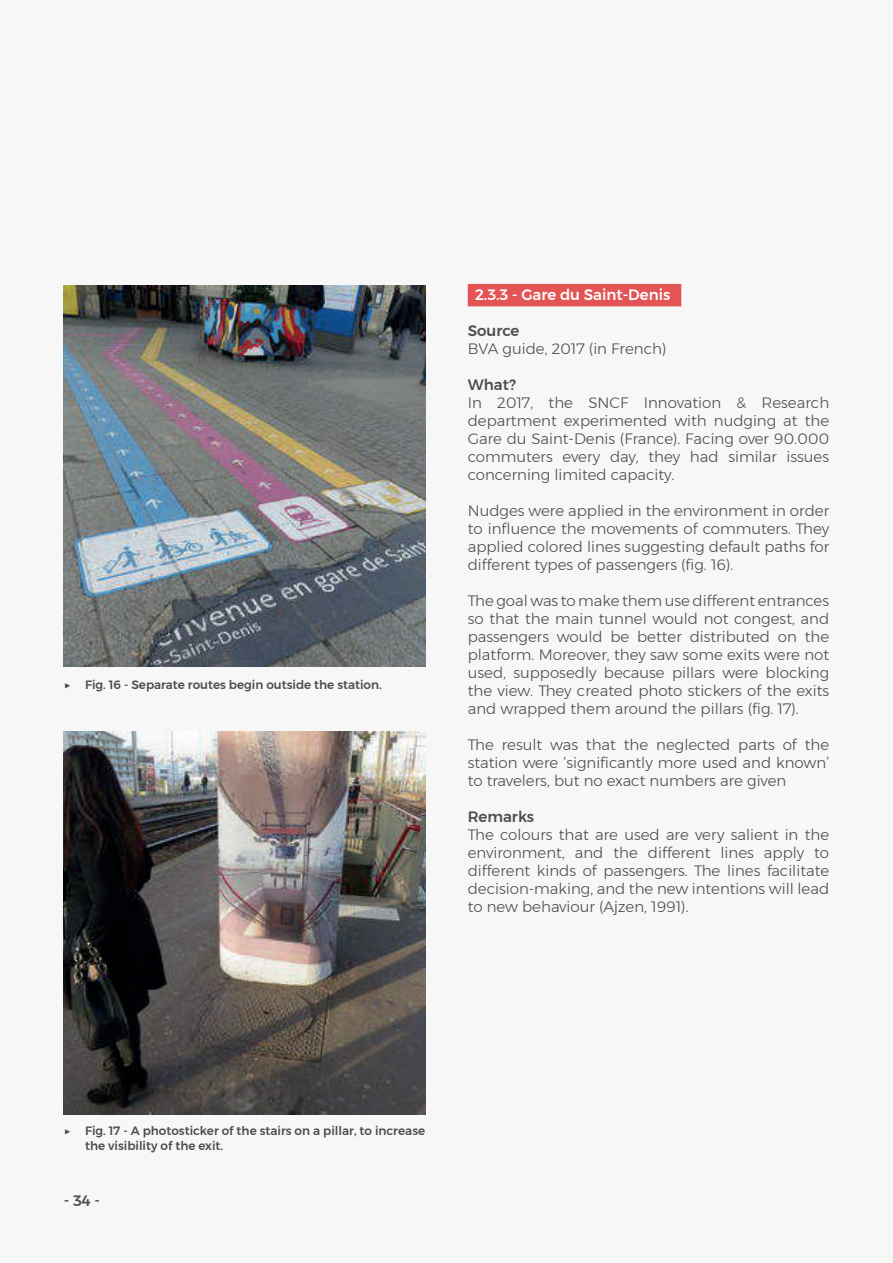
<style>
.page{position:relative;width:893px;height:1263px;background:#f7f7f8}
.page>*{position:absolute;margin:0;border:0;box-sizing:border-box;transform-origin:0 0}
.t1{font:300 15px/18px "Montserrat";color:#4b4c4d;text-align:justify}
.t2{font:500 15px "Montserrat";color:#fff}
.t3{font:500 15px "Montserrat";color:#4b4c4d}
.t4{font:500 12px/14.4px "Montserrat";color:#4b4c4d}
.s1{font-weight:300}
</style>
<div class="page">
<div style="left:468px;top:284px;width:213px;height:22px;background:#e35454"></div>
<img style="left:64px;top:285px;width:361px;height:382px">
<img style="left:64px;top:731px;width:361px;height:383px">
<p class="t4" style="left:64px;top:677px;width:320px"><span class="s1">▶</span> Fig. 16 - Separate routes begin outside the station.</p>
<p class="t2" style="left:475px;top:283px;width:197px">2.3.3 - Gare du Saint-Denis</p>
<p class="t3" style="left:468px;top:319px;width:53px">Source</p>
<p class="t1" style="left:468px;top:339px;width:200px">BVA guide, 2017 (in French)</p>
<p class="t3" style="left:468px;top:373px;width:50px">What?</p>
<p class="t1" style="left:468px;top:393px;width:363px">In 2017, the SNCF Innovation &amp; Research department experimented with nudging at the Gare du Saint-Denis (France). Facing over 90.000 commuters every day, they had similar issues concerning limited capacity.</p>
<p class="t1" style="left:468px;top:501px;width:363px">Nudges were applied in the environment in order to influence the movements of commuters. They applied colored lines suggesting default paths for different types of passengers (fig. 16).</p>
<p class="t1" style="left:468px;top:591px;width:363px">The goal was to make them use different entrances so that the main tunnel would not congest, and passengers would be better distributed on the platform. Moreover, they saw some exits were not used, supposedly because pillars were blocking the view. They created photo stickers of the exits and wrapped them around the pillars (fig. 17).</p>
<p class="t1" style="left:468px;top:735px;width:363px">The result was that the neglected parts of the station were ‘significantly more used and known’ to travelers, but no exact numbers are given</p>
<p class="t3" style="left:468px;top:805px;width:68px">Remarks</p>
<p class="t1" style="left:468px;top:825px;width:363px">The colours that are used are very salient in the environment, and the different lines apply to different kinds of passengers. The lines facilitate decision-making, and the new intentions will lead to new behaviour (Ajzen, 1991).</p>
<p class="t4" style="left:85px;top:1124px;width:342px;text-indent:-21px"><span class="s1">▶</span> Fig. 17 - A photosticker of the stairs on a pillar, to increase the visibility of the exit.</p>
<p class="t3" style="left:64px;top:1189px;width:38px">- 34 -</p>
</div>
